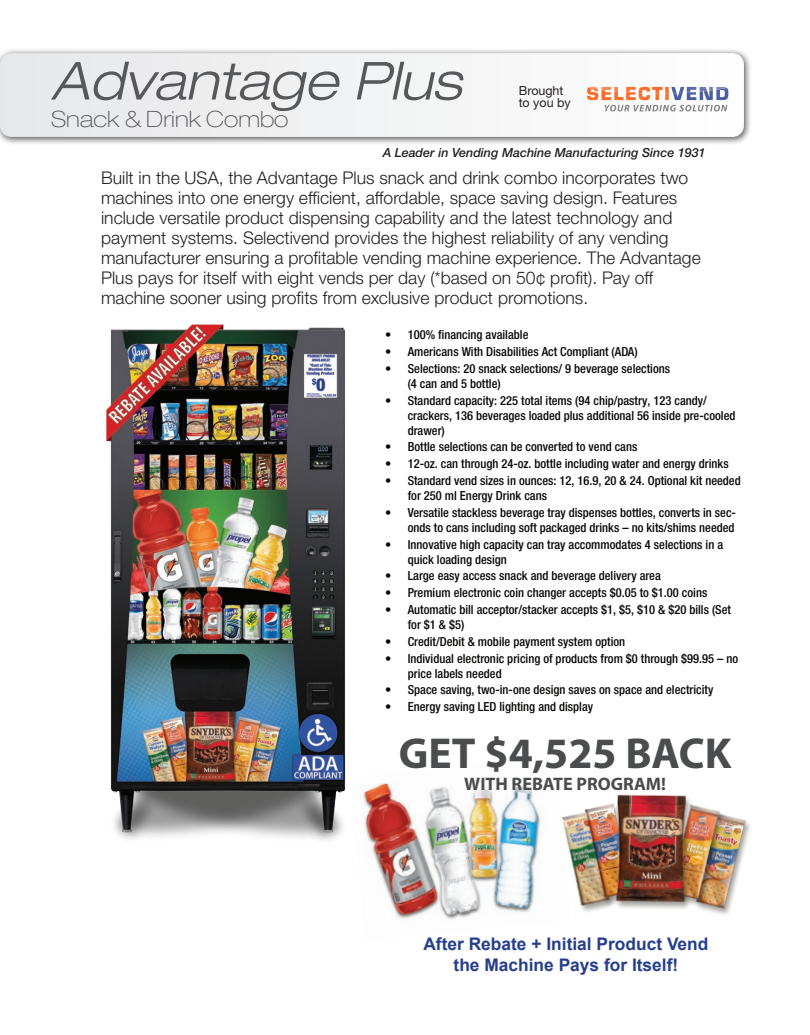
<style>
.page{position:relative;width:810px;height:1035px;background:#fff}
.page>*{position:absolute;margin:0;border:0;box-sizing:border-box;transform-origin:0 0}
.t1{font:italic 300 expanded 52.5px "Helvetica Neue LTW1 G";color:#57585a}
.t2{font:700 43.5px "Myriad Pro";color:#4b4c4d}
.t3{font:100 expanded 22.5px "Helvetica Neue LTW1 G";color:#57585a}
.t4{font:700 18.12px "Myriad Pro";color:#4b4c4d}
.t5{font:300 17.5px/20px "Helvetica Neue LTW1 G";color:#231f20}
.t6{font:700 17.38px "Arial";color:#253f8e}
.t7{font:500 condensed 12.5px/15px "Helvetica Neue LTW1 G";color:#070806}
.t8{font:italic 500 12.5px "Helvetica Neue LTW1 G";color:#231f20}
.t9{font:12.5px/12.5px "Helvetica Neue LTW1 G";color:#231f20}
</style>
<div class="page">
<div style="left:0;top:48px;width:753px;height:98px;background:#231f20;opacity:.75"></div>
<div style="left:0;top:53px;width:744px;height:84px;background:#f1f2f3;border-radius:11px"></div>
<svg style="left:587px;top:87px;width:141px;height:24px"></svg>
<img style="left:106px;top:324px;width:240px;height:517px">
<img style="left:363px;top:783px;width:170px;height:136px">
<img style="left:524px;top:792px;width:226px;height:127px">
<p class="t1" style="left:51px;top:48px;width:412px">Advantage Plus</p>
<p class="t3" style="left:51px;top:105px;width:239px">Snack &amp; Drink Combo</p>
<p class="t9" style="left:519px;top:84px;width:53px">Brought to you by</p>
<p class="t8" style="left:383px;top:145px;width:324px">A Leader in Vending Machine Manufacturing Since 1931</p>
<p class="t5" style="left:101px;top:167px;width:601px">Built in the USA, the Advantage Plus snack and drink combo incorporates two machines into one energy efficient, affordable, space saving design. Features include versatile product dispensing capability and the latest technology and payment systems. Selectivend provides the highest reliability of any vending manufacturer ensuring a profitable vending machine experience. The Advantage Plus pays for itself with eight vends per day (*based on 50¢ profit). Pay off machine sooner using profits from exclusive product promotions.</p>
<p class="t7" style="left:385px;top:327px;width:145px">• 100% financing available</p>
<p class="t7" style="left:385px;top:344px;width:254px">• Americans With Disabilities Act Compliant (ADA)</p>
<p class="t7" style="left:408px;top:361px;width:264px;text-indent:-22px">• Selections: 20 snack selections/ 9 beverage selections (4 can and 5 bottle)</p>
<p class="t7" style="left:408px;top:393px;width:329px;text-indent:-22px">• Standard capacity: 225 total items (94 chip/pastry, 123 candy/ crackers, 136 beverages loaded plus additional 56 inside pre-cooled drawer)</p>
<p class="t7" style="left:385px;top:439px;width:254px">• Bottle selections can be converted to vend cans</p>
<p class="t7" style="left:385px;top:456px;width:345px">• 12-oz. can through 24-oz. bottle including water and energy drinks</p>
<p class="t7" style="left:408px;top:473px;width:334px;text-indent:-22px">• Standard vend sizes in ounces: 12, 16.9, 20 &amp; 24. Optional kit needed for 250 ml Energy Drink cans</p>
<p class="t7" style="left:385px;top:505px;width:352px;text-align:right">• Versatile stackless beverage tray dispenses bottles, converts in sec&shy;onds to cans including soft packaged drinks – no kits/shims needed</p>
<p class="t7" style="left:408px;top:537px;width:317px;text-indent:-22px">• Innovative high capacity can tray accommodates 4 selections in a quick loading design</p>
<p class="t7" style="left:385px;top:568px;width:277px">• Large easy access snack and beverage delivery area</p>
<p class="t7" style="left:385px;top:585px;width:324px">• Premium electronic coin changer accepts $0.05 to $1.00 coins</p>
<p class="t7" style="left:408px;top:602px;width:325px;text-indent:-22px">• Automatic bill acceptor/stacker accepts $1, $5, $10 &amp; $20 bills (Set for $1 &amp; $5)</p>
<p class="t7" style="left:385px;top:634px;width:242px">• Credit/Debit &amp; mobile payment system option</p>
<p class="t7" style="left:408px;top:651px;width:332px;text-indent:-22px">• Individual electronic pricing of products from $0 through $99.95 – no price labels needed</p>
<p class="t7" style="left:385px;top:682px;width:330px">• Space saving, two-in-one design saves on space and electricity</p>
<p class="t7" style="left:385px;top:699px;width:209px">• Energy saving LED lighting and display</p>
<p class="t2" style="left:399px;top:725px;width:334px">GET $4,525 BACK</p>
<p class="t4" style="left:464px;top:772px;width:203px">WITH REBATE PROGRAM!</p>
<p class="t6" style="left:423px;top:932px;width:287px">After Rebate + Initial Product Vend</p>
<p class="t6" style="left:454px;top:952px;width:226px">the Machine Pays for Itself!</p>
</div>
